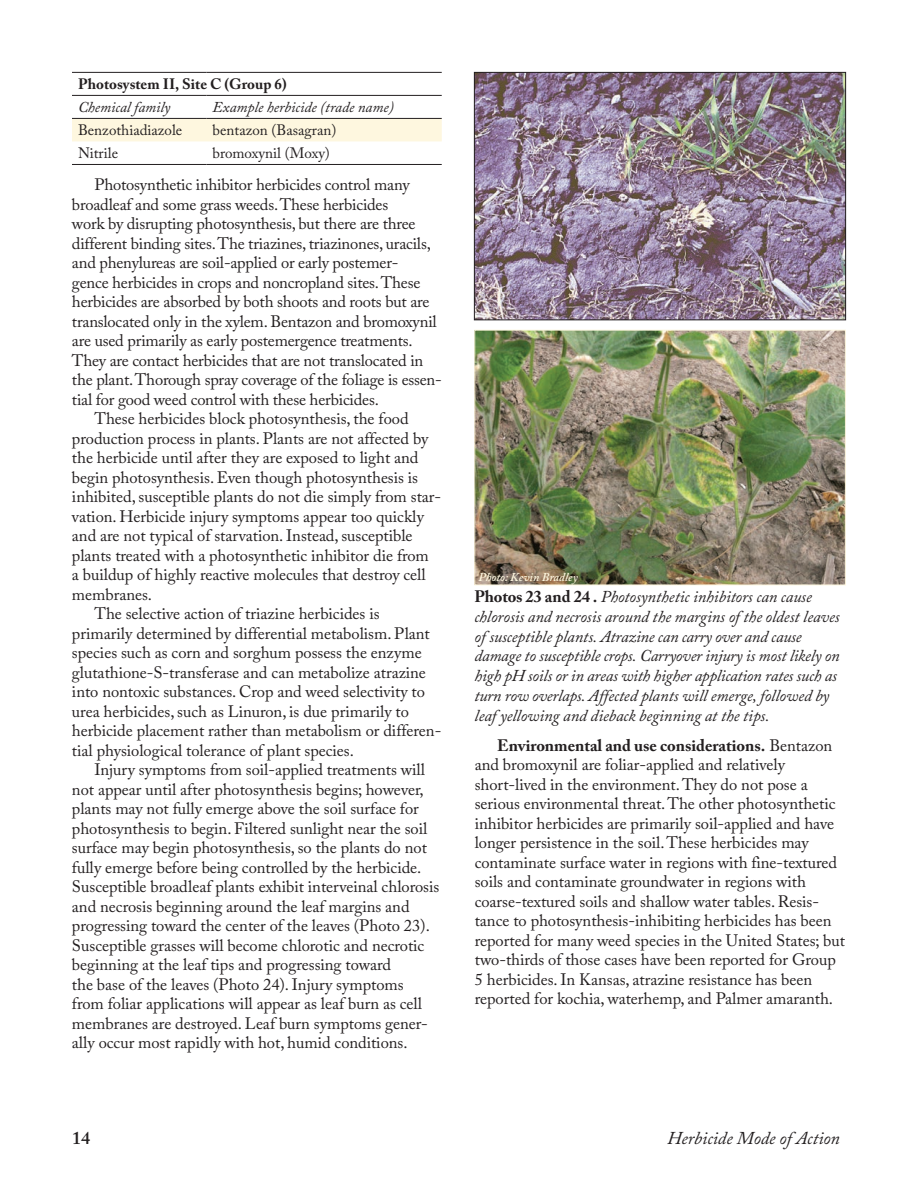
<style>
.page{position:relative;width:918px;height:1188px;background:#fff}
.page>*{position:absolute;margin:0;border:0;box-sizing:border-box;transform-origin:0 0}
.t1{font:italic 18px "Adobe Caslon Pro";color:#231f20}
.t2{font:600 18px "Adobe Caslon Pro";color:#231f20}
.Body_text{font:16.5px/19.5px "Adobe Caslon Pro";letter-spacing:-.005em;color:#231f20}
.t3{font:italic 16.5px/19.8px "Adobe Caslon Pro";letter-spacing:-.005em;color:#231f20}
.t4{font:15px "Adobe Caslon Pro";color:#231f20}
.t5{font:italic 15px "Adobe Caslon Pro";color:#231f20}
.t6{font:700 15px "Adobe Caslon Pro";color:#231f20}
.t7{font:italic 600 12px "Adobe Caslon Pro";color:#fef7df}
.s1{font-weight:700;font-style:normal}
.s2{font-weight:700}
</style>
<div class="page">
<div style="left:72px;top:119px;width:370px;height:22px;background:#fef7df"></div>
<hr style="left:72px;top:72px;width:135px;height:1px;background:#231f20">
<hr style="left:207px;top:72px;width:235px;height:1px;background:#231f20">
<hr style="left:72px;top:95px;width:135px;height:1px;background:#231f20">
<hr style="left:207px;top:95px;width:235px;height:1px;background:#231f20">
<hr style="left:72px;top:164px;width:135px;height:1px;background:#231f20">
<hr style="left:207px;top:164px;width:235px;height:1px;background:#231f20">
<hr style="left:72px;top:118px;width:135px;height:1px;background:#231f20">
<hr style="left:207px;top:118px;width:235px;height:1px;background:#231f20">
<img style="left:476px;top:74px;width:368px;height:244px">
<div style="left:474px;top:72px;width:372px;height:248px;border:1px solid #231f20"></div>
<img style="left:476px;top:332px;width:368px;height:251px">
<div style="left:474px;top:330px;width:372px;height:255px;border:1px solid #fef7df"></div>
<p class="t6" style="left:78px;top:75px;width:210px">Photosystem II, Site C (Group 6)</p>
<p class="t5" style="left:78px;top:98px;width:94px">Chemical family</p>
<p class="t5" style="left:213px;top:98px;width:183px">Example herbicide (trade name)</p>
<p class="t4" style="left:78px;top:121px;width:106px">Benzothiadiazole</p>
<p class="t4" style="left:213px;top:121px;width:125px">bentazon (Basagran)</p>
<p class="t4" style="left:78px;top:145px;width:42px">Nitrile</p>
<p class="t4" style="left:213px;top:145px;width:119px">bromoxynil (Moxy)</p>
<p class="Body_text" style="left:72px;top:175px;width:371px;text-indent:23px">Photosynthetic inhibitor herbicides control many broadleaf and some grass weeds. These herbicides<br>work by disrupting photosynthesis, but there are three different binding sites. The triazines, triazinones, uracils, and phenylureas are soil-applied or early postemer-<br>gence herbicides in crops and noncropland sites. These herbicides are absorbed by both shoots and roots but are translocated only in the xylem. Bentazon and bromoxynil are used primarily as early postemergence treatments.<br>They are contact herbicides that are not translocated in the plant. Thorough spray coverage of the foliage is essen&shy;tial for good weed control with these herbicides.</p>
<p class="Body_text" style="left:72px;top:409px;width:371px;text-indent:23px">These herbicides block photosynthesis, the food production process in plants. Plants are not affected by the herbicide until after they are exposed to light and begin photosynthesis. Even though photosynthesis is inhibited, susceptible plants do not die simply from star&shy;vation. Herbicide injury symptoms appear too quickly and are not typical of starvation. Instead, susceptible plants treated with a photosynthetic inhibitor die from<br>a buildup of highly reactive molecules that destroy cell membranes.</p>
<p class="Body_text" style="left:72px;top:604px;width:371px;text-indent:23px">The selective action of triazine herbicides is primarily determined by differential metabolism. Plant species such as corn and sorghum possess the enzyme glutathione-S-transferase and can metabolize atrazine into nontoxic substances. Crop and weed selectivity to urea herbicides, such as Linuron, is due primarily to herbicide placement rather than metabolism or differen&shy;tial physiological tolerance of plant species.</p>
<p class="Body_text" style="left:72px;top:760px;width:369px;text-indent:23px">Injury symptoms from soil-applied treatments will not appear until after photosynthesis begins; however, plants may not fully emerge above the soil surface for photosynthesis to begin. Filtered sunlight near the soil surface may begin photosynthesis, so the plants do not fully emerge before being controlled by the herbicide.<br>Susceptible broadleaf plants exhibit interveinal chlorosis and necrosis beginning around the leaf margins and progressing toward the center of the leaves (Photo 23).<br>Susceptible grasses will become chlorotic and necrotic beginning at the leaf tips and progressing toward<br>the base of the leaves (Photo 24). Injury symptoms from foliar applications will appear as leaf burn as cell membranes are destroyed. Leaf burn symptoms gener&shy;ally occur most rapidly with hot, humid conditions.</p>
<p class="t7" style="left:478px;top:570px;width:101px">Photo: Kevin Bradley</p>
<p class="t3" style="left:475px;top:586px;width:367px"><span class="s1">Photos 23 and 24 .</span> Photosynthetic inhibitors can cause chlorosis and necrosis around the margins of the oldest leaves of susceptible plants. Atrazine can carry over and cause damage to susceptible crops. Carryover injury is most likely on high pH soils or in areas with higher application rates such as turn row overlaps. Affected plants will emerge, followed by leaf yellowing and dieback beginning at the tips.</p>
<p class="Body_text" style="left:475px;top:735px;width:372px;text-indent:23px"><span class="s2">Environmental and use considerations.</span> Bentazon and bromoxynil are foliar-applied and relatively short-lived in the environment. They do not pose a serious environmental threat. The other photosynthetic inhibitor herbicides are primarily soil-applied and have longer persistence in the soil. These herbicides may contaminate surface water in regions with fine-textured soils and contaminate groundwater in regions with coarse-textured soils and shallow water tables. Resis&shy;tance to photosynthesis-inhibiting herbicides has been reported for many weed species in the United States; but two-thirds of those cases have been reported for Group 5 herbicides. In Kansas, atrazine resistance has been reported for kochia, waterhemp, and Palmer amaranth.</p>
<p class="t2" style="left:72px;top:1127px;width:19px">14</p>
<p class="t1" style="left:667px;top:1127px;width:174px">Herbicide Mode of Action</p>
</div>
